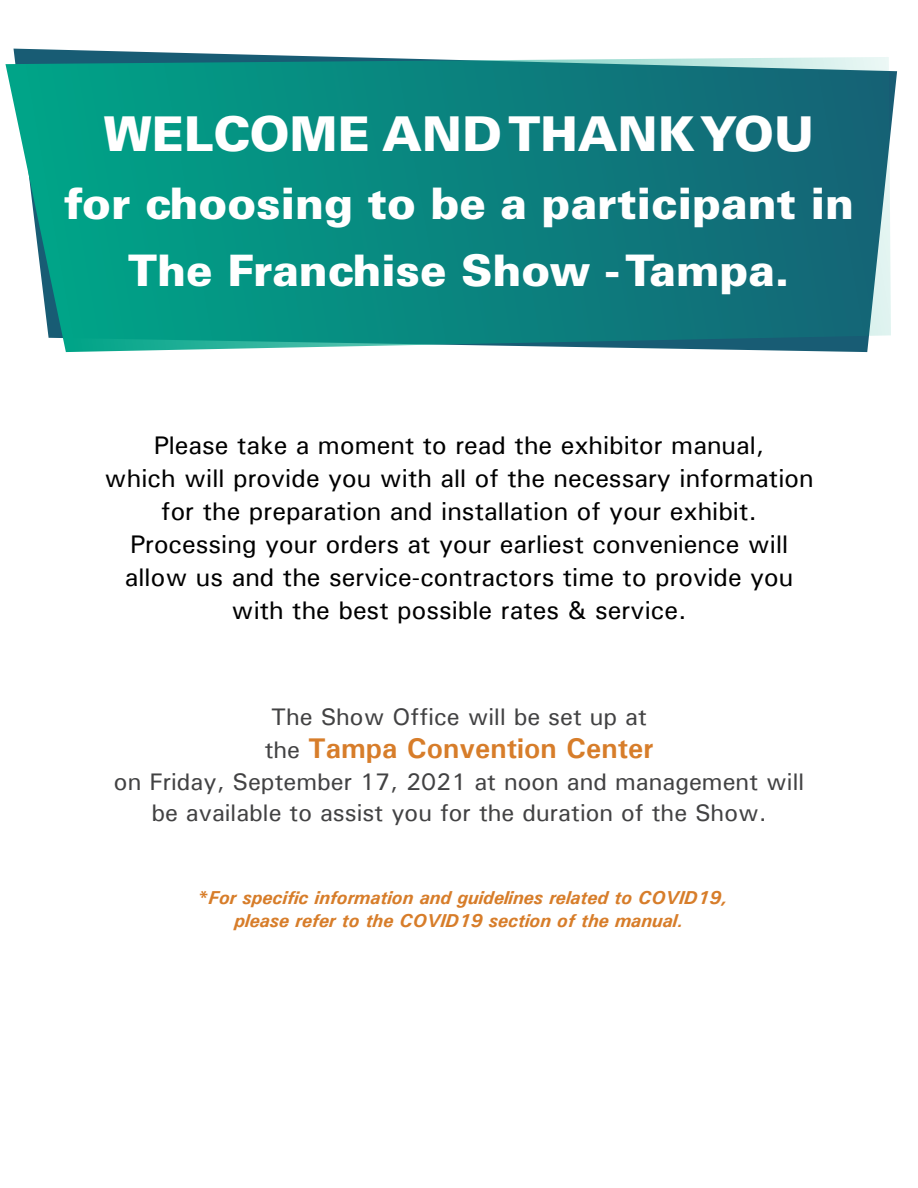
<style>
.page{position:relative;width:918px;height:1188px;background:#fff}
.page>*{position:absolute;margin:0;border:0;box-sizing:border-box;transform-origin:0 0}
.t1{font:900 48px "Univers LT Std";color:#fff}
.t2{font:900 43.5px/67.5px "Univers LT Std";color:#fff;text-align:center}
.t3{font:700 28.5px "Univers";color:#d77d2a}
.t4{font:500 25.5px/33px "Univers";color:#000;text-align:center}
.t5{font:500 24px/31.5px "Univers";color:#424243;text-align:center}
.t6{font:italic 700 18.75px/22.5px "Univers";color:#d77d2a;text-align:center}
.s1{font-weight:500;font-size:24px;color:#424243}
</style>
<div class="page">
<svg style="left:14px;top:49px;width:883px;height:79px"></svg>
<svg style="left:5px;top:57px;width:886px;height:295px;background:#198b86"></svg>
<h1 class="t1" style="left:104px;top:104px;width:712px">WELCOME AND THANK YOU</h1>
<h2 class="t2" style="left:64px;top:169px;width:792px">for choosing to be a participant in<br>The Franchise Show - Tampa.</h2>
<p class="t4" style="left:105px;top:429px;width:711px">Please take a moment to read the exhibitor manual,<br>which will provide you with all of the necessary information for the preparation and installation of your exhibit.<br>Processing your orders at your earliest convenience will allow us and the service-contractors time to provide you with the best possible rates &amp; service.</p>
<p class="t5" style="left:271px;top:701px;width:377px">The Show Office will be set up at</p>
<p class="t3" style="left:265px;top:730px;width:390px"><span class="s1">the</span> Tampa Convention Center</p>
<p class="t5" style="left:114px;top:765px;width:692px">on Friday, September 17, 2021 at noon and management will be available to assist you for the duration of the Show.</p>
<p class="t6" style="left:197px;top:886px;width:532px">*For specific information and guidelines related to COVID19, please refer to the COVID19 section of the manual.</p>
</div>
